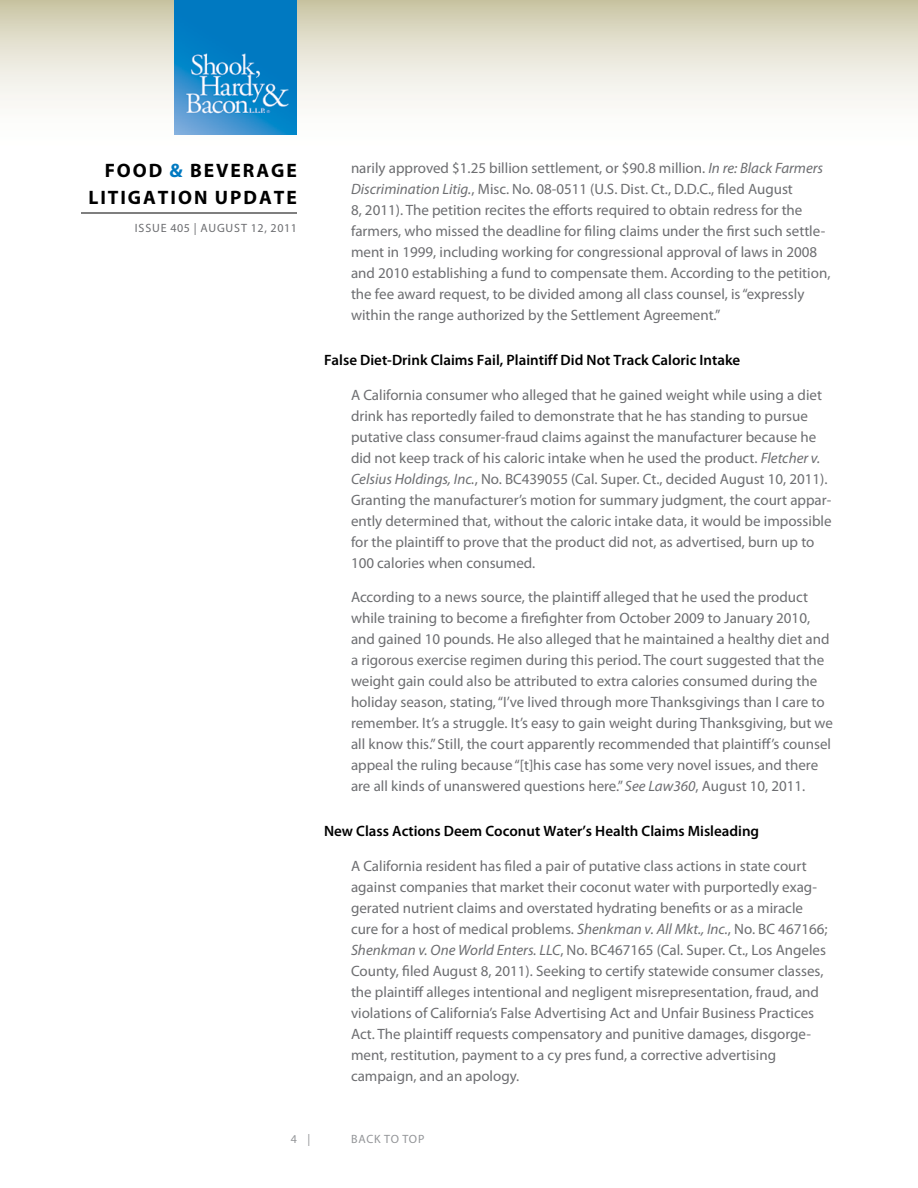
<style>
.page{position:relative;width:918px;height:1188px;background:#fff}
.page>*{position:absolute;margin:0;border:0;box-sizing:border-box;transform-origin:0 0}
.t1{font:700 19.5px/27px "Myriad Pro";letter-spacing:.1em;color:#000}
.t2{font:15px/21px "Myriad Pro";color:#6d6e71}
.t3{font:600 15px "Myriad Pro";color:#000}
.t4{font:12px "Myriad Pro";letter-spacing:.05em;color:#6d6e71}
.t5{font:12px "Myriad Pro";color:#939598}
.s1{color:#0079c1}
.s2{font-style:italic}
</style>
<div class="page">
<svg style="left:0;top:0;width:918px;height:135px"></svg>
<hr style="left:81px;top:213px;width:216px;height:1px;background:#000">
<img style="left:175px;top:0;width:122px;height:135px">
<h1 class="t1" style="left:88px;top:156px;width:210px;text-indent:16px">FOOD <span class="s1">&amp;</span> BEVERAGE<br>LITIGATION UPDATE</h1>
<p class="t4" style="left:135px;top:221px;width:164px">Issue 405 | AUGUST 12, 2011</p>
<p class="t2" style="left:351px;top:157px;width:481px">narily approved $1.25 billion settlement, or $90.8 million. <span class="s2">In re: Black Farmers Discrimination Litig.</span>, Misc. No. 08-0511 (U.S. Dist. Ct., D.D.C., filed August<br>8, 2011). The petition recites the efforts required to obtain redress for the farmers, who missed the deadline for filing claims under the first such settle&shy;ment in 1999, including working for congressional approval of laws in 2008 and 2010 establishing a fund to compensate them. According to the petition, the fee award request, to be divided among all class counsel, is “expressly within the range authorized by the Settlement Agreement.”</p>
<p class="t3" style="left:324px;top:351px;width:418px">False Diet-Drink Claims Fail, Plaintiff Did Not Track Caloric Intake</p>
<p class="t2" style="left:351px;top:384px;width:482px">A California consumer who alleged that he gained weight while using a diet drink has reportedly failed to demonstrate that he has standing to pursue putative class consumer-fraud claims against the manufacturer because he did not keep track of his caloric intake when he used the product. <span class="s2">Fletcher v.<br>Celsius Holdings, Inc.</span>, No. BC439055 (Cal. Super. Ct., decided August 10, 2011).<br>Granting the manufacturer’s motion for summary judgment, the court appar&shy;ently determined that, without the caloric intake data, it would be impossible for the plaintiff to prove that the product did not, as advertised, burn up to 100 calories when consumed.</p>
<p class="t2" style="left:351px;top:586px;width:484px">According to a news source, the plaintiff alleged that he used the product while training to become a firefighter from October 2009 to January 2010, and gained 10 pounds. He also alleged that he maintained a healthy diet and a rigorous exercise regimen during this period. The court suggested that the weight gain could also be attributed to extra calories consumed during the holiday season, stating, “I’ve lived through more Thanksgivings than I care to remember. It’s a struggle. It’s easy to gain weight during Thanksgiving, but we all know this.” Still, the court apparently recommended that plaintiff’s counsel appeal the ruling because “[t]his case has some very novel issues, and there are all kinds of unanswered questions here.” <span class="s2">See Law360</span>, August 10, 2011.</p>
<p class="t3" style="left:324px;top:822px;width:437px">New Class Actions Deem Coconut Water’s Health Claims Misleading</p>
<p class="t2" style="left:351px;top:855px;width:478px">A California resident has filed a pair of putative class actions in state court against companies that market their coconut water with purportedly exag&shy;gerated nutrient claims and overstated hydrating benefits or as a miracle cure for a host of medical problems. <span class="s2">Shenkman v. All Mkt., Inc.</span>, No. BC 467166; <span class="s2">Shenkman v. One World Enters. LLC</span>, No. BC467165 (Cal. Super. Ct., Los Angeles County, filed August 8, 2011). Seeking to certify statewide consumer classes, the plaintiff alleges intentional and negligent misrepresentation, fraud, and violations of California’s False Advertising Act and Unfair Business Practices Act. The plaintiff requests compensatory and punitive damages, disgorge&shy;ment, restitution, payment to a cy pres fund, a corrective advertising campaign, and an apology.</p>
<p class="t5" style="left:291px;top:1132px;width:21px">4 |</p>
<p class="t5" style="left:351px;top:1132px;width:9px">bac</p>
<p class="t5" style="left:374px;top:1132px;width:37px">k to top</p>
</div>
